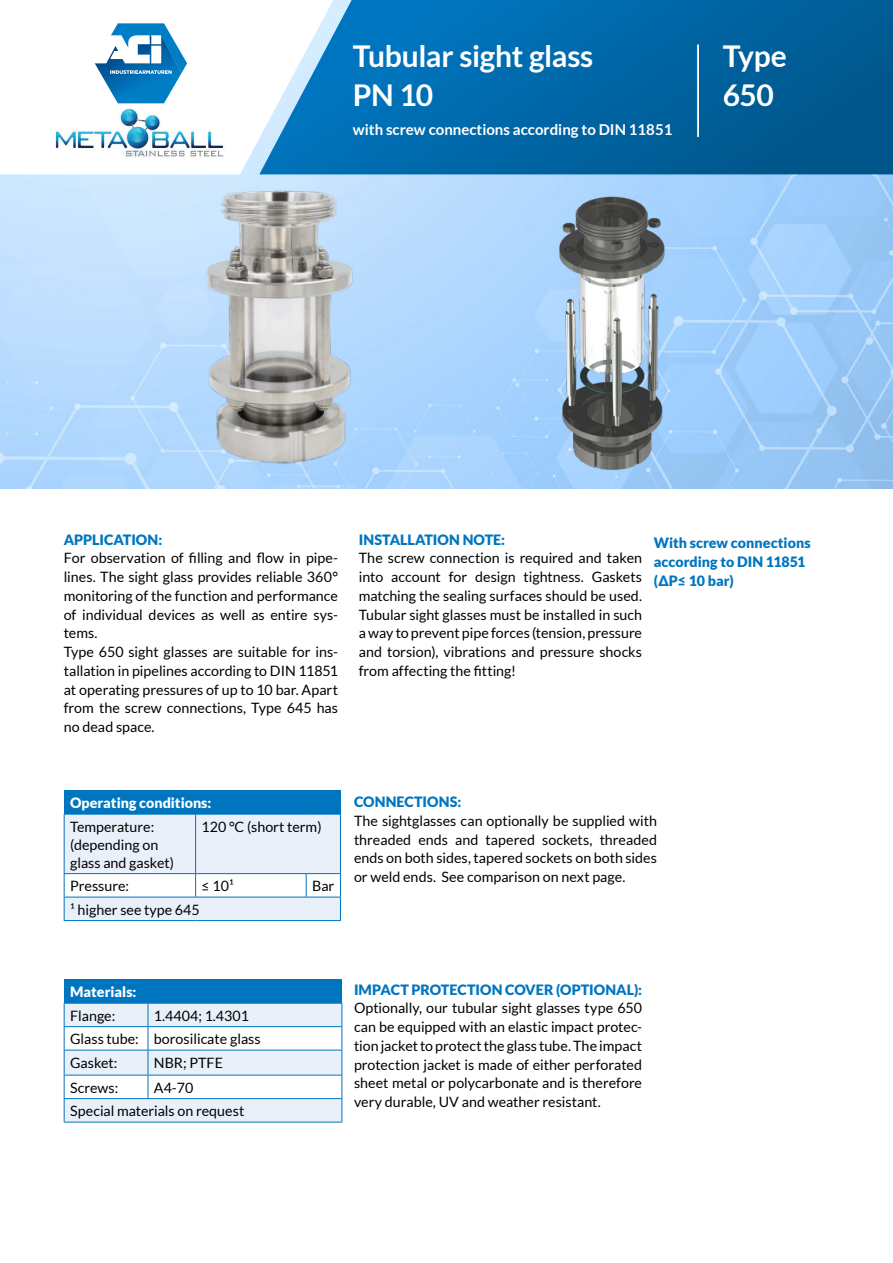
<style>
.page{position:relative;width:893px;height:1263px;background:#fff}
.page>*{position:absolute;margin:0;border:0;box-sizing:border-box;transform-origin:0 0}
.t1{font:700 30px/39px "Lato";letter-spacing:-.015em;color:#fff}
.t2{font:700 15px "Lato";color:#fff}
.t3{font:14.25px/18.8px "Lato";color:#000}
.t4{font:900 14.25px/18.8px "Lato";color:#0075bf}
.t5{font:900 14.25px "Lato";color:#fff}
</style>
<div class="page">
<img style="left:0;top:174px;width:893px;height:314px">
<svg style="left:94px;top:63px;width:165px;height:111px"></svg>
<svg style="left:259px;top:0;width:634px;height:174px;background:#1170ab"></svg>
<div style="left:64px;top:790px;width:276px;height:24px;background:#0075bf"></div>
<svg style="left:64px;top:814px;width:277px;height:106px"></svg>
<hr style="left:64px;top:920px;width:132px;height:1px;background:#0075bf">
<hr style="left:196px;top:920px;width:110px;height:1px;background:#0075bf">
<hr style="left:306px;top:920px;width:35px;height:1px;background:#0075bf">
<img style="left:456px;top:187px;width:312px;height:286px">
<img style="left:132px;top:187px;width:296px;height:286px">
<div style="left:64px;top:979px;width:278px;height:24px;background:#0075bf"></div>
<svg style="left:64px;top:1003px;width:279px;height:119px"></svg>
<hr style="left:64px;top:1122px;width:84px;height:1px;background:#0075bf">
<hr style="left:148px;top:1122px;width:194px;height:1px;background:#0075bf">
<hr style="left:697px;top:45px;width:2px;height:92px;background:#fff">
<svg style="left:95px;top:23px;width:92px;height:80px"></svg>
<img style="left:55px;top:106px;width:171px;height:52px">
<h1 class="t1" style="left:353px;top:37px;width:242px">Tubular sight glass<br>PN 10</h1>
<p class="t2" style="left:353px;top:121px;width:321px">with screw connections according to DIN 11851</p>
<h1 class="t1" style="left:723px;top:37px;width:65px">Type<br>650</h1>
<p class="t4" style="left:64px;top:530px;width:100px">APPLICATION:</p>
<p class="t3" style="left:64px;top:549px;width:276px">For observation of filling and flow in pipe&shy;lines. The sight glass provides reliable 360° monitoring of the function and performance of individual devices as well as entire sys&shy;tems.<br>Type 650 sight glasses are suitable for ins&shy;tallation in pipelines according to DIN 11851 at operating pressures of up to 10 bar. Apart from the screw connections, Type 645 has no dead space.</p>
<p class="t4" style="left:359px;top:530px;width:148px">INSTALLATION NOTE:</p>
<p class="t3" style="left:359px;top:549px;width:285px;text-align:justify">The screw connection is required and taken into account for design tightness. Gaskets matching the sealing surfaces should be used.<br>Tubular sight glasses must be installed in such a way to prevent pipe forces (tension, pressure and torsion), vibrations and pressure shocks from affecting the fitting!</p>
<p class="t4" style="left:654px;top:533px;width:158px">With screw connections according to DIN 11851 (ΔP≤ 10 bar)</p>
<p class="t5" style="left:70px;top:794px;width:143px">Operating conditions:</p>
<p class="t3" style="left:70px;top:817px;width:105px;line-height:18px">Temperature: (depending on glass and gasket)</p>
<p class="t3" style="left:202px;top:817px;width:121px">120 °C (short term)</p>
<p class="t3" style="left:70px;top:876px;width:61px">Pressure:</p>
<p class="t3" style="left:202px;top:876px;width:34px">≤ 10¹</p>
<p class="t3" style="left:312px;top:876px;width:24px">Bar</p>
<p class="t3" style="left:70px;top:900px;width:131px">¹ higher see type 645</p>
<p class="t4" style="left:354px;top:792px;width:109px">CONNECTIONS:</p>
<p class="t3" style="left:354px;top:811px;width:304px;text-align:justify">The sightglasses can optionally be supplied with threaded ends and tapered sockets, threaded ends on both sides, tapered sockets on both sides or weld ends. See comparison on next page.</p>
<p class="t5" style="left:70px;top:983px;width:68px">Materials:</p>
<p class="t3" style="left:70px;top:1006px;width:47px">Flange:</p>
<p class="t3" style="left:70px;top:1004px;width:192px;line-height:23.4px;text-indent:84px">1.4404; 1.4301<br>Glass tube: borosilicate glass<br>Gasket:</p>
<p class="t3" style="left:154px;top:1053px;width:70px">NBR; PTFE</p>
<p class="t3" style="left:70px;top:1078px;width:50px">Screws:</p>
<p class="t3" style="left:70px;top:1076px;width:176px;line-height:23.4px;text-indent:84px">A4-70<br>Special materials on request</p>
<p class="t4" style="left:354px;top:980px;width:290px">IMPACT PROTECTION COVER (OPTIONAL):</p>
<p class="t3" style="left:354px;top:999px;width:290px;text-align:justify">Optionally, our tubular sight glasses type 650 can be equipped with an elastic impact protec&shy;tion jacket to protect the glass tube. The impact protection jacket is made of either perforated sheet metal or polycarbonate and is therefore very durable, UV and weather resistant.</p>
</div>
